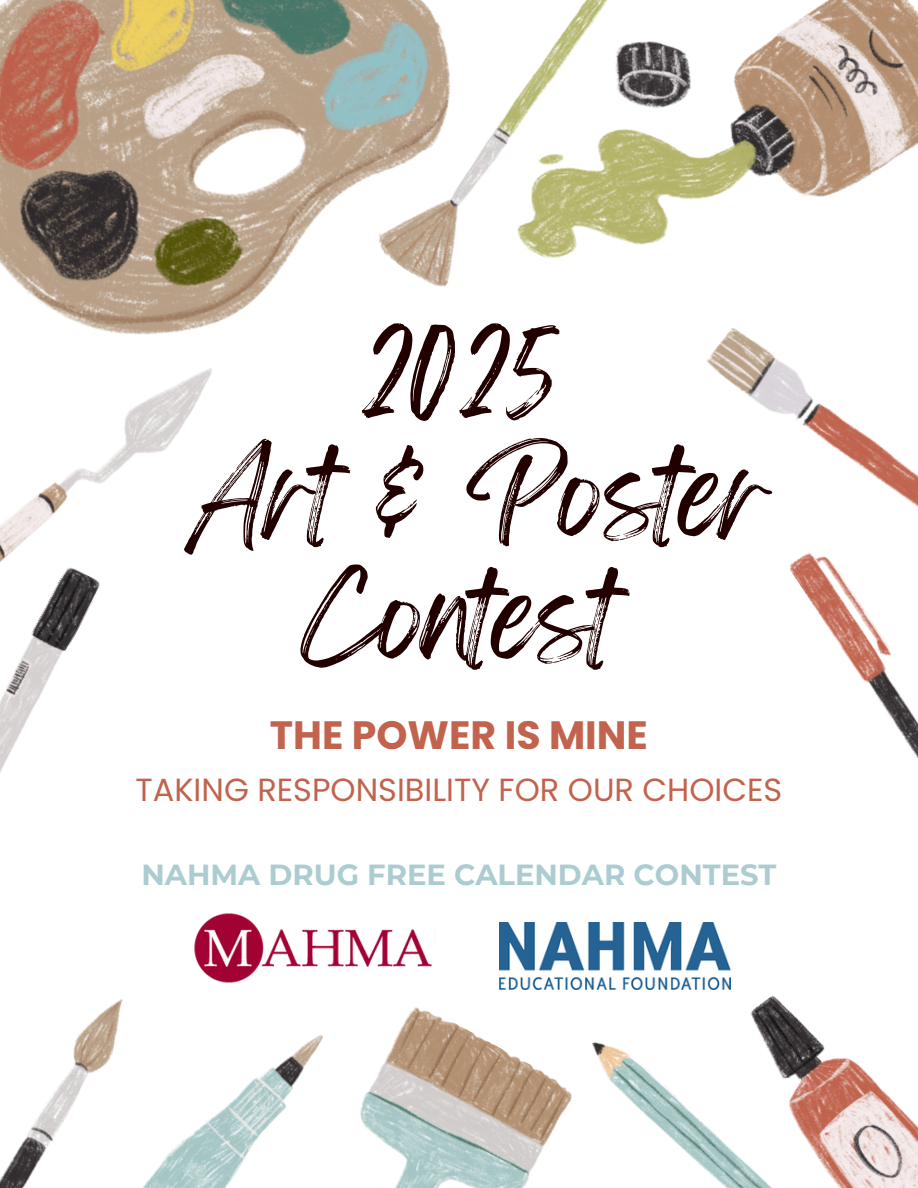
<style>
.page{position:relative;width:918px;height:1188px;background:#fff}
.page>*{position:absolute;margin:0;border:0;box-sizing:border-box;transform-origin:0 0}
.t1{font:99.45px/122.7px "Feeling Passionate";color:#200;text-align:center}
.t2{font:700 39.45px "Poppins";color:#c1634d}
.t3{font:31.95px "Poppins";color:#c1634d}
.t4{font:700 28.95px "Montserrat";color:#abcdd1}
</style>
<div class="page">
<img style="left:499px;top:0;width:419px;height:259px">
<img style="left:0;top:0;width:499px;height:327px">
<img style="left:706px;top:327px;width:212px;height:180px">
<img style="left:0;top:327px;width:212px;height:235px">
<img style="left:751px;top:995px;width:167px;height:193px">
<img style="left:142px;top:1067px;width:134px;height:121px">
<img style="left:276px;top:1007px;width:296px;height:181px">
<img style="left:592px;top:1030px;width:269px;height:158px">
<img style="left:0;top:999px;width:123px;height:189px">
<img style="left:789px;top:552px;width:129px;height:206px">
<img style="left:0;top:567px;width:100px;height:206px">
<img style="left:194px;top:913px;width:238px;height:70px">
<img style="left:499px;top:922px;width:232px;height:68px">
<p class="t1" style="left:188px;top:314px;width:583px">2025<br>Art &amp; Poster<br>Contest</p>
<p class="t2" style="left:270px;top:708px;width:380px">THE POWER IS MINE</p>
<p class="t3" style="left:136px;top:768px;width:648px">TAKING RESPONSIBILITY FOR OUR CHOICES</p>
<h1 class="t4" style="left:141px;top:857px;width:637px">NAHMA DRUG FREE CALENDAR CONTEST</h1>
</div>
